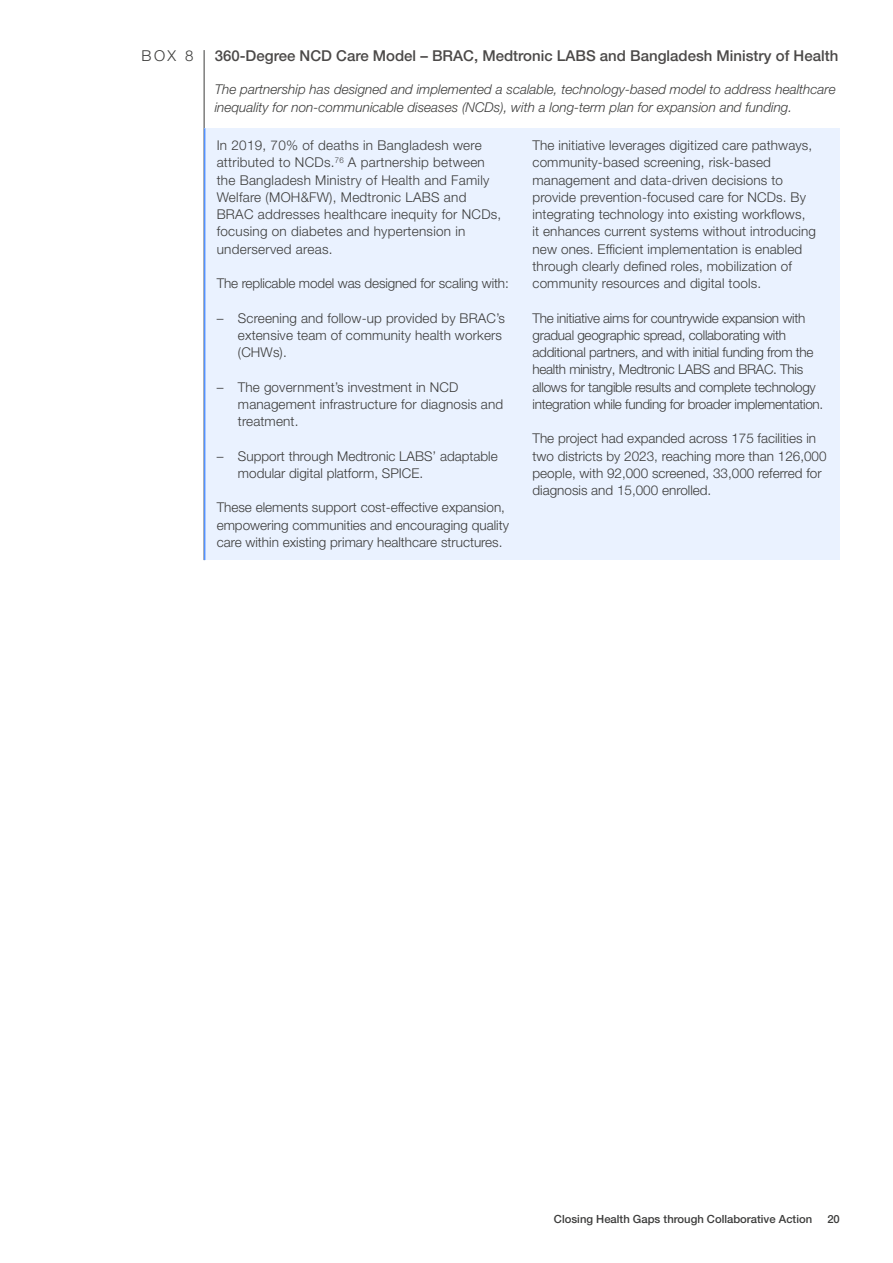
<style>
.page{position:relative;width:893px;height:1263px;background:#fff}
.page>*{position:absolute;margin:0;border:0;box-sizing:border-box;transform-origin:0 0}
.t1{font:500 15px "Helvetica Neue LT Pro";color:#4b4948}
.t2{font:300 15px "Helvetica Neue LT Pro";color:#3c3c3b}
.t3{font:300 13.5px/17.2px "Helvetica Neue LT Pro";letter-spacing:.01em;color:#3c3c3b}
.t4{font:300 13.5px/17.2px "Helvetica Neue LT Pro";letter-spacing:-.02em;color:#3c3c3b}
.t5{font:italic 300 13.5px/17.2px "Helvetica Neue LT Pro";color:#3c3c3b}
.t6{font:300 13.5px "Helvetica Neue LT Pro";letter-spacing:-.01em;color:#3c3c3b}
.t7{font:500 11.25px "Helvetica Neue LT Pro";color:#3c3c3b}
</style>
<div class="page">
<hr style="left:204px;top:50px;width:1px;height:510px;background:#3c3c3b">
<div style="left:204px;top:129px;width:636px;height:431px;background:#eaf2ff"></div>
<hr style="left:204px;top:128px;width:1px;height:432px;background:#5291ff">
<p class="t2" style="left:142px;top:46px;width:53px">BOX 8</p>
<p class="t1" style="left:215px;top:46px;width:625px">360-Degree NCD Care Model – BRAC, Medtronic LABS and Bangladesh Ministry of Health</p>
<p class="t5" style="left:215px;top:81px;width:623px">The partnership has designed and implemented a scalable, technology-based model to address healthcare inequality for non-communicable diseases (NCDs), with a long-term plan for expansion and funding.</p>
<p class="t3" style="left:217px;top:136px;width:286px">In 2019, 70% of deaths in Bangladesh were attributed to NCDs.<sup>76</sup> A partnership between the Bangladesh Ministry of Health and Family Welfare (MOH&amp;FW), Medtronic LABS and BRAC addresses healthcare inequity for NCDs, focusing on diabetes and hypertension in underserved areas.</p>
<p class="t6" style="left:217px;top:275px;width:294px">The replicable model was designed for scaling with:</p>
<p class="t3" style="left:238px;top:309px;width:269px;text-indent:-21px">– Screening and follow-up provided by BRAC’s extensive team of community health workers (CHWs).</p>
<p class="t3" style="left:238px;top:378px;width:267px;text-indent:-21px">– The government’s investment in NCD management infrastructure for diagnosis and treatment.</p>
<p class="t3" style="left:238px;top:447px;width:261px;text-indent:-21px">– Support through Medtronic LABS’ adaptable modular digital platform, SPICE.</p>
<p class="t3" style="left:217px;top:499px;width:294px">These elements support cost-effective expansion, empowering communities and encouraging quality care within existing primary healthcare structures.</p>
<p class="t3" style="left:532px;top:136px;width:285px">The initiative leverages digitized care pathways, community-based screening, risk-based management and data-driven decisions to provide prevention-focused care for NCDs. By integrating technology into existing workflows,<br>it enhances current systems without introducing new ones. Efficient implementation is enabled through clearly defined roles, mobilization of community resources and digital tools.</p>
<p class="t4" style="left:532px;top:309px;width:292px">The initiative aims for countrywide expansion with gradual geographic spread, collaborating with additional partners, and with initial funding from the health ministry, Medtronic LABS and BRAC. This allows for tangible results and complete technology integration while funding for broader implementation.</p>
<p class="t3" style="left:532px;top:430px;width:296px">The project had expanded across 175 facilities in two districts by 2023, reaching more than 126,000 people, with 92,000 screened, 33,000 referred for diagnosis and 15,000 enrolled.</p>
<p class="t7" style="left:554px;top:1212px;width:260px">Closing Health Gaps through Collaborative Action</p>
<p class="t7" style="left:827px;top:1212px;width:14px">20</p>
</div>
